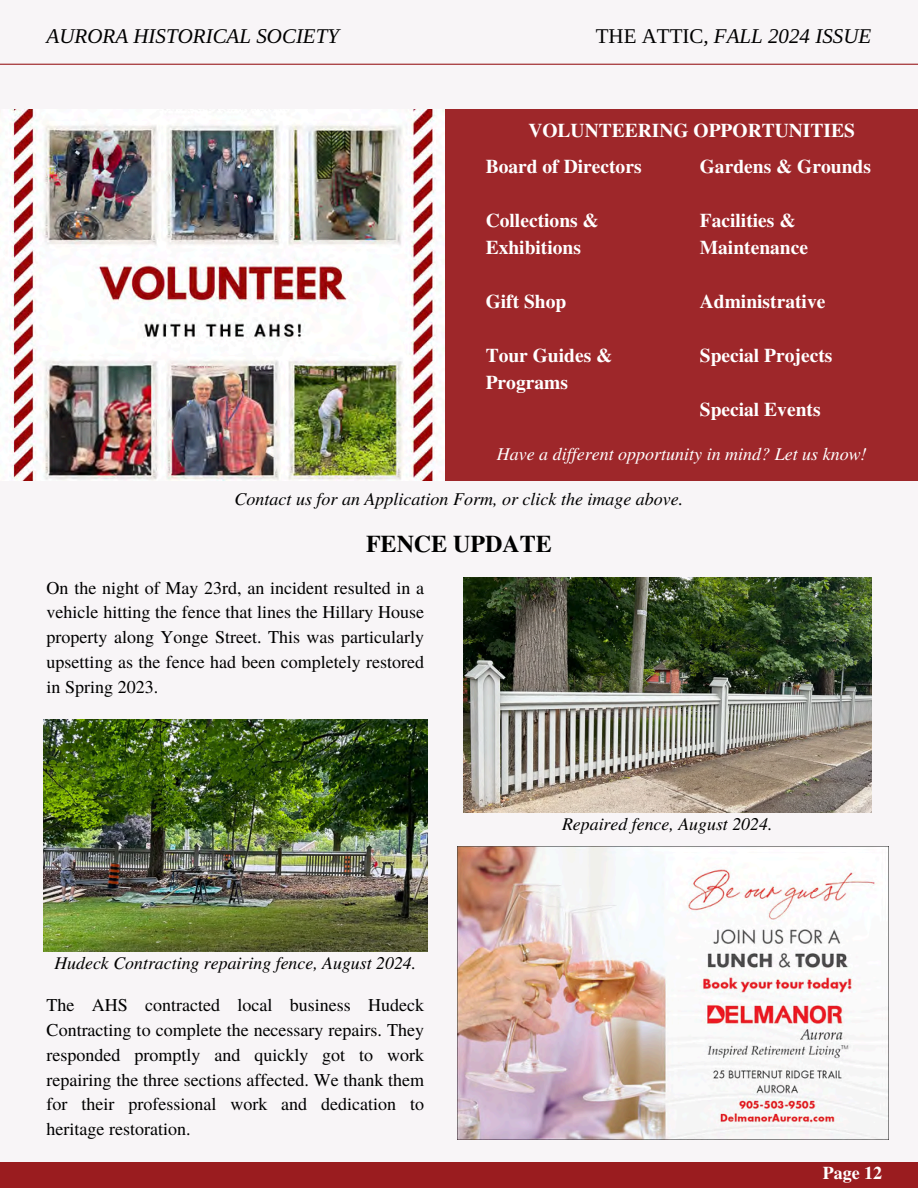
<style>
.page{position:relative;width:918px;height:1188px;background:#f8f5f7}
.page>*{position:absolute;margin:0;border:0;box-sizing:border-box;transform-origin:0 0}
.t1{font:700 24px "Te X Gyre Termes";color:#000}
.t2{font:italic 21px "Libra Serif Modern";color:#000}
.t3{font:700 19.5px/27px "Te X Gyre Termes";color:#fff}
.t4{font:18px/24.8px "Te X Gyre Termes";color:#000;text-align:justify}
.t5{font:italic 18px "Te X Gyre Termes";color:#000}
.t6{font:italic 18px "Te X Gyre Termes";color:#fff}
.t7{font:700 18px "Te X Gyre Termes";color:#fff}
.t8{font:italic 17.85px "Te X Gyre Termes";color:#000}
.s1{font-style:normal}
</style>
<div class="page">
<hr style="left:0;top:64px;width:918px;height:1px;background:#9a1c1f">
<div style="left:0;top:1162px;width:918px;height:26px;background:#9a1c1f"></div>
<img style="left:12px;top:109px;width:423px;height:372px">
<div style="left:445px;top:109px;width:473px;height:372px;background:#9e272a"></div>
<img style="left:463px;top:577px;width:409px;height:235px">
<img style="left:43px;top:719px;width:385px;height:232px">
<img style="left:458px;top:846px;width:431px;height:294px">
<h4 class="t2" style="left:47px;top:24px;width:294px">AURORA HISTORICAL SOCIETY</h4>
<h4 class="t2" style="left:596px;top:24px;width:277px"><span class="s1">THE ATTIC</span>, FALL 2024 ISSUE</h4>
<h3 class="t3" style="left:528px;top:116px;width:328px">VOLUNTEERING OPPORTUNITIES</h3>
<h3 class="t3" style="left:486px;top:152px;width:157px">Board of Directors</h3>
<h2 class="t3" style="left:700px;top:152px;width:173px">Gardens &amp; Grounds</h2>
<h4 class="t3" style="left:700px;top:206px;width:110px">Facilities &amp;<br>Maintenance</h4>
<p class="t3" style="left:486px;top:206px;width:115px">Collections &amp;<br>Exhibitions</p>
<p class="t3" style="left:486px;top:287px;width:82px">Gift Shop</p>
<p class="t3" style="left:486px;top:341px;width:128px">Tour Guides &amp;<br>Programs</p>
<h4 class="t3" style="left:700px;top:287px;width:127px">Administrative</h4>
<h4 class="t3" style="left:700px;top:341px;width:134px">Special Projects</h4>
<h4 class="t3" style="left:700px;top:395px;width:122px">Special Events</h4>
<h4 class="t6" style="left:497px;top:441px;width:371px">Have a dif erent opportunity in mind? Let us know!</h4>
<p class="t5" style="left:235px;top:486px;width:450px">Contact us for an Application Form, or click the image above.</p>
<h1 class="t1" style="left:366px;top:525px;width:187px">FENCE UPDATE</h1>
<p class="t4" style="left:47px;top:574px;width:379px">On the night of May 23rd, an incident resulted in a vehicle hitting the fence that lines the Hillary House property along Yonge Street. This was particularly upsetting as the fence had been completely restored in Spring 2023.</p>
<h4 class="t8" style="left:54px;top:950px;width:363px">Hudeck Contracting repairing fence, August 2024.</h4>
<p class="t4" style="left:47px;top:992px;width:379px">The AHS contracted local business Hudeck Contracting to complete the necessary repairs. They responded promptly and quickly got to work repairing the three sections affected. We thank them for their professional work and dedication to heritage restoration.</p>
<h4 class="t8" style="left:562px;top:811px;width:212px">Repaired fence, August 2024.</h4>
<p class="t7" style="left:823px;top:1158px;width:61px">Page 12</p>
</div>
